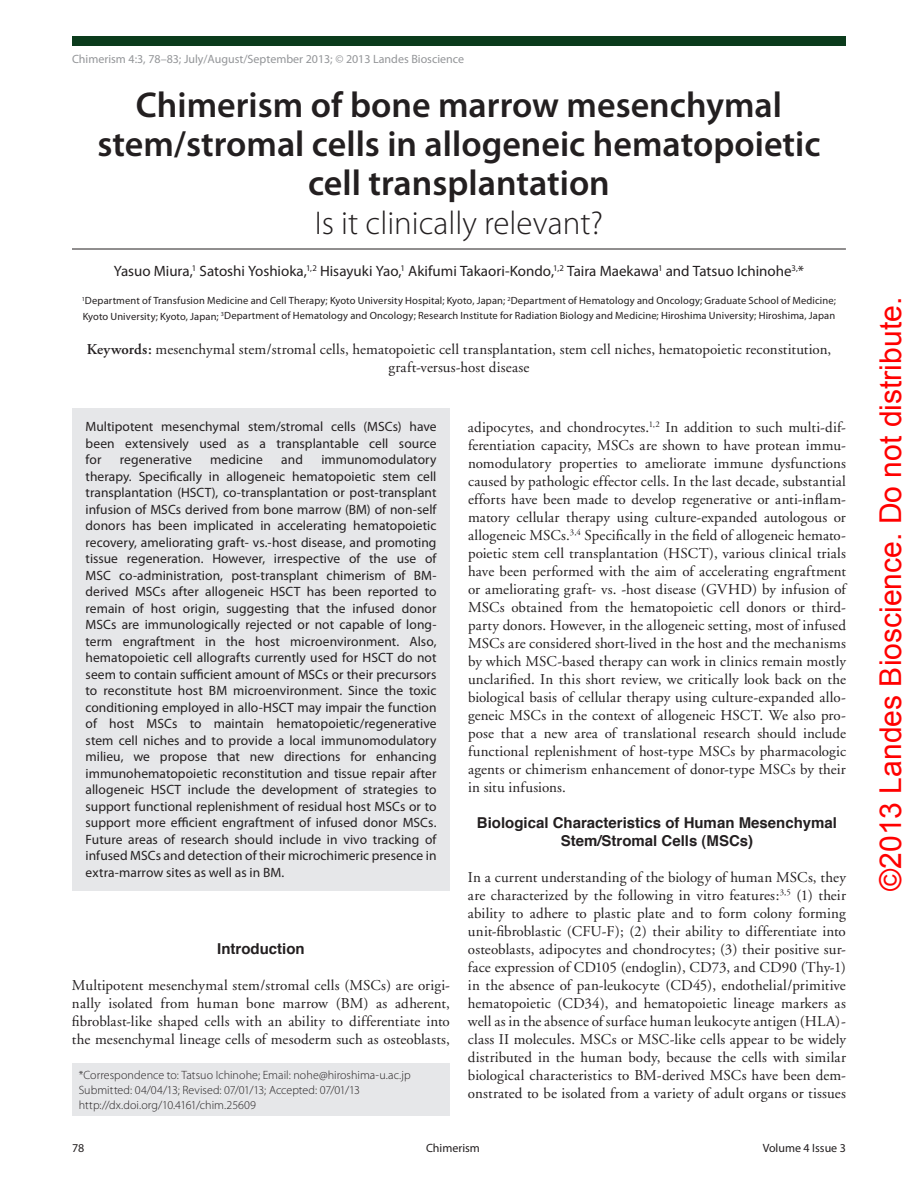
<style>
.page{position:relative;width:918px;height:1188px;background:#fff}
.page>*{position:absolute;margin:0;border:0;box-sizing:border-box;transform-origin:0 0}
.t1{font:600 36px/39px "Myriad Pro";color:#231f20;text-align:center}
.t2{font:300 33px "Myriad Pro";color:#231f20}
.t3{font:30.15px "Arial";color:#f00}
.t4{font:15px/18px "Adobe Garamond";letter-spacing:.01em;color:#231f20;text-align:justify}
.t5{font:15px "Myriad Pro";color:#231f20}
.t6{font:700 15px/18px "Helvetica";color:#231f20;text-align:center}
.t7{font:13.5px/16.5px "Myriad Pro";letter-spacing:.005em;color:#231f20;text-align:justify}
.t8{font:300 12px/15px "Myriad Pro";color:#231f20}
.t9{font:12px "Myriad Pro";color:#939598}
.t10{font:12px "Myriad Pro";color:#231f20}
.t11{font:10.5px/15px "Myriad Pro";letter-spacing:.015em;color:#231f20}
.s1{font-weight:600}
</style>
<div class="page">
<div style="left:72px;top:36px;width:774px;height:10px;background:#0b3b1c"></div>
<div style="left:72px;top:1063px;width:378px;height:53px;background:#e6e7e9"></div>
<div style="left:72px;top:408px;width:378px;height:482px;background:#e6e7e9"></div>
<hr style="left:72px;top:249px;width:774px;height:1px;background:#231f20">
<p class="t9" style="left:72px;top:52px;width:394px">Chimerism 4:3, 78–83; July/August/September 2013; © 2013 Landes Bioscience</p>
<h1 class="t1" style="left:97px;top:85px;width:725px">Chimerism of bone marrow mesenchymal stem/stromal cells in allogeneic hematopoietic cell transplantation</h1>
<h2 class="t2" style="left:315px;top:203px;width:290px">Is it clinically relevant?</h2>
<p class="t5" style="left:114px;top:262px;width:692px">Yasuo Miura,<sup>1</sup> Satoshi Yoshioka,<sup>1,2</sup> Hisayuki Yao,<sup>1</sup> Akifumi Takaori-Kondo,<sup>1,2</sup> Taira Maekawa<sup>1</sup> and Tatsuo Ichinohe<sup>3,</sup>*</p>
<p class="t11" style="left:82px;top:293px;width:755px"><sup>1</sup>Department of Transfusion Medicine and Cell Therapy; Kyoto University Hospital; Kyoto, Japan; <sup>2</sup>Department of Hematology and Oncology; Graduate School of Medicine;<br>Kyoto University; Kyoto, Japan; <sup>3</sup>Department of Hematology and Oncology; Research Institute for Radiation Biology and Medicine; Hiroshima University; Hiroshima, Japan</p>
<p class="t4" style="left:87px;top:340px;width:746px;text-align:center"><span class="s1">Keywords:</span> mesenchymal stem/stromal cells, hematopoietic cell transplantation, stem cell niches, hematopoietic reconstitution, graft-versus-host disease</p>
<p class="t7" style="left:86px;top:418px;width:352px">Multipotent mesenchymal stem/stromal cells (MSCs) have been extensively used as a transplantable cell source for</p>
<p class="t7" style="left:86px;top:451px;width:353px;text-indent:236px">immunomodulatory therapy. Specifically in allogeneic hematopoietic stem cell transplantation (HSCT), co-transplantation or post-transplant infusion of MSCs derived from bone marrow (BM) of non-self donors has been implicated in accelerating hematopoietic recovery, ameliorating graft- vs.-host disease, and promoting tissue regeneration. However, irrespective of the use of MSC co-administration, post-transplant chimerism of BM&shy;derived MSCs after allogeneic HSCT has been reported to remain of host origin, suggesting that the infused donor MSCs are immunologically rejected or not capable of long&shy;term engraftment in the host microenvironment. Also, hematopoietic cell allografts currently used for HSCT do not seem to contain sufficient amount of MSCs or their precursors to reconstitute host BM microenvironment. Since the toxic conditioning employed in allo-HSCT may impair the function of host MSCs to maintain hematopoietic/regenerative stem cell niches and to provide a local immunomodulatory milieu, we propose that new directions for enhancing immunohematopoietic reconstitution and tissue repair after allogeneic HSCT include the development of strategies to support functional replenishment of residual host MSCs or to support more efficient engraftment of infused donor MSCs.<br>Future areas of research should include in vivo tracking of infused MSCs and detection of their microchimeric presence in extra-marrow sites as well as in BM.</p>
<p class="t7" style="left:120px;top:451px;width:74px">regenerative</p>
<p class="t7" style="left:210px;top:451px;width:54px">medicine</p>
<p class="t7" style="left:281px;top:451px;width:23px">and</p>
<p class="t6" style="left:217px;top:940px;width:89px">Introduction</p>
<p class="t4" style="left:72px;top:977px;width:379px">Multipotent mesenchymal stem/stromal cells (MSCs) are origi&shy;nally isolated from human bone marrow (BM) as adherent, fibroblast-like shaped cells with an ability to differentiate into the mesenchymal lineage cells of mesoderm such as osteoblasts,</p>
<p class="t8" style="left:79px;top:1068px;width:333px">*Correspondence to: Tatsuo Ichinohe; Email: nohe@hiroshima-u.ac.jp<br>Submitted: 04/04/13; Revised: 07/01/13; Accepted: 07/01/13 http://dx.doi.org/10.4161/chim.25609</p>
<p class="t4" style="left:468px;top:419px;width:380px">adipocytes, and chondrocytes.<sup>1,2</sup> In addition to such multi-dif&shy;ferentiation capacity, MSCs are shown to have protean immu&shy;nomodulatory properties to ameliorate immune dysfunctions caused by pathologic effector cells. In the last decade, substantial efforts have been made to develop regenerative or anti-inflam&shy;matory cellular therapy using culture-expanded autologous or allogeneic MSCs.<sup>3,4</sup> Specifically in the field of allogeneic hemato&shy;poietic stem cell transplantation (HSCT), various clinical trials have been performed with the aim of accelerating engraftment or ameliorating graft- vs. -host disease (GVHD) by infusion of MSCs obtained from the hematopoietic cell donors or third&shy;party donors. However, in the allogeneic setting, most of infused MSCs are considered short-lived in the host and the mechanisms by which MSC-based therapy can work in clinics remain mostly unclarified. In this short review, we critically look back on the biological basis of cellular therapy using culture-expanded allo&shy;geneic MSCs in the context of allogeneic HSCT. We also pro&shy;pose that a new area of translational research should include functional replenishment of host-type MSCs by pharmacologic agents or chimerism enhancement of donor-type MSCs by their in situ infusions.</p>
<p class="t6" style="left:477px;top:814px;width:362px">Biological Characteristics of Human Mesenchymal<br>Stem/Stromal Cells (MSCs)</p>
<p class="t4" style="left:468px;top:869px;width:380px">In a current understanding of the biology of human MSCs, they are characterized by the following in vitro features:<sup>3,5</sup> (1) their ability to adhere to plastic plate and to form colony forming unit-fibroblastic (CFU-F); (2) their ability to differentiate into osteoblasts, adipocytes and chondrocytes; (3) their positive sur&shy;face expression of CD105 (endoglin), CD73, and CD90 (Thy-1) in the absence of pan-leukocyte (CD45), endothelial/primitive hematopoietic (CD34), and hematopoietic lineage markers as well as in the absence of surface human leukocyte antigen (HLA)- class II molecules. MSCs or MSC-like cells appear to be widely distributed in the human body, because the cells with similar biological characteristics to BM-derived MSCs have been dem&shy;onstrated to be isolated from a variety of adult organs or tissues</p>
<p class="t10" style="left:72px;top:1141px;width:14px">78</p>
<p class="t10" style="left:426px;top:1141px;width:55px">Chimerism</p>
<p class="t10" style="left:763px;top:1141px;width:85px">Volume 4 Issue 3</p>
<h3 class="t3" style="left:871px;top:891px;width:595px;rotate:-90deg">©2013 Landes Bioscience. Do not distribute.</h3>
</div>
